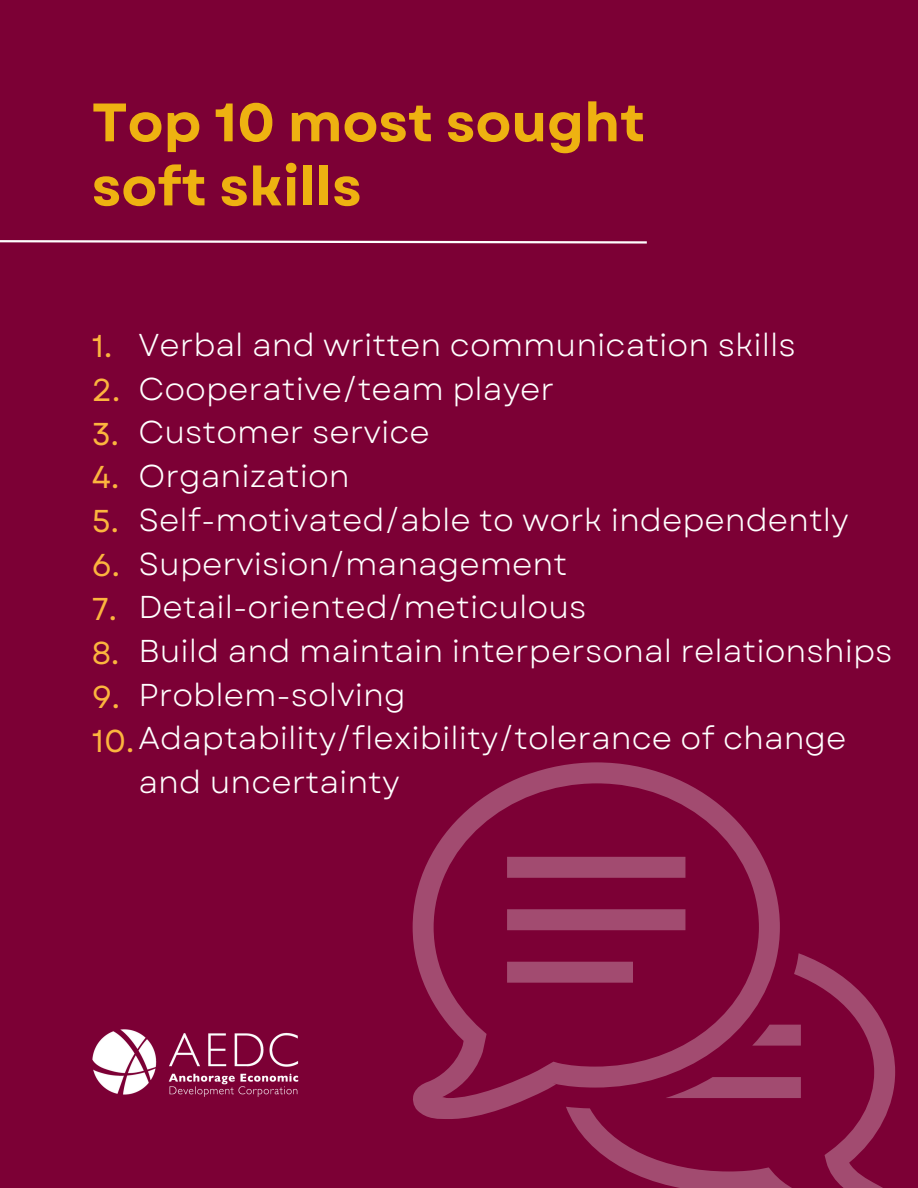
<style>
.page{position:relative;width:918px;height:1188px;background:#7c0035}
.page>*{position:absolute;margin:0;border:0;box-sizing:border-box;transform-origin:0 0}
.t1{font:700 54px "Garet";color:#eeb211}
.t2{font:31.5px/43.7px "Garet";color:#fff}
.t3{font:31.5px "Garet";color:#fcb53e}
.s1{color:#fcb53e}
</style>
<div class="page">
<svg style="left:413px;top:762px;width:482px;height:426px"></svg>
<svg style="left:0;top:240px;width:647px;height:4px"></svg>
<img style="left:92px;top:1030px;width:207px;height:66px">
<p class="t1" style="left:92px;top:84px;width:555px">Top 10 most sought</p>
<p class="t1" style="left:92px;top:148px;width:271px">soft skills</p>
<p class="t2" style="left:139px;top:323px;width:659px">Verbal and written communication skills</p>
<p class="t2" style="left:139px;top:367px;width:417px">Cooperative/team player</p>
<p class="t2" style="left:139px;top:411px;width:293px">Customer service</p>
<p class="t2" style="left:139px;top:454px;width:213px">Organization</p>
<p class="t2" style="left:139px;top:498px;width:712px">Self-motivated/able to work independently</p>
<p class="t2" style="left:139px;top:542px;width:430px">Supervision/management</p>
<p class="t2" style="left:139px;top:586px;width:449px">Detail-oriented/meticulous</p>
<p class="t2" style="left:139px;top:629px;width:756px">Build and maintain interpersonal relationships</p>
<p class="t2" style="left:139px;top:673px;width:269px">Problem-solving</p>
<p class="t2" style="left:139px;top:717px;width:710px;text-indent:-47px"><span class="s1">10.</span>Adaptability/flexibility/tolerance of change and uncertainty</p>
<p class="t3" style="left:92px;top:323px;width:22px">1.</p>
<p class="t3" style="left:92px;top:367px;width:30px">2.</p>
<p class="t3" style="left:92px;top:411px;width:29px">3.</p>
<p class="t3" style="left:92px;top:455px;width:29px">4.</p>
<p class="t3" style="left:92px;top:499px;width:29px">5.</p>
<p class="t3" style="left:92px;top:542px;width:30px">6.</p>
<p class="t3" style="left:92px;top:586px;width:27px">7.</p>
<p class="t3" style="left:92px;top:630px;width:29px">8.</p>
<p class="t3" style="left:92px;top:674px;width:30px">9.</p>
</div>
